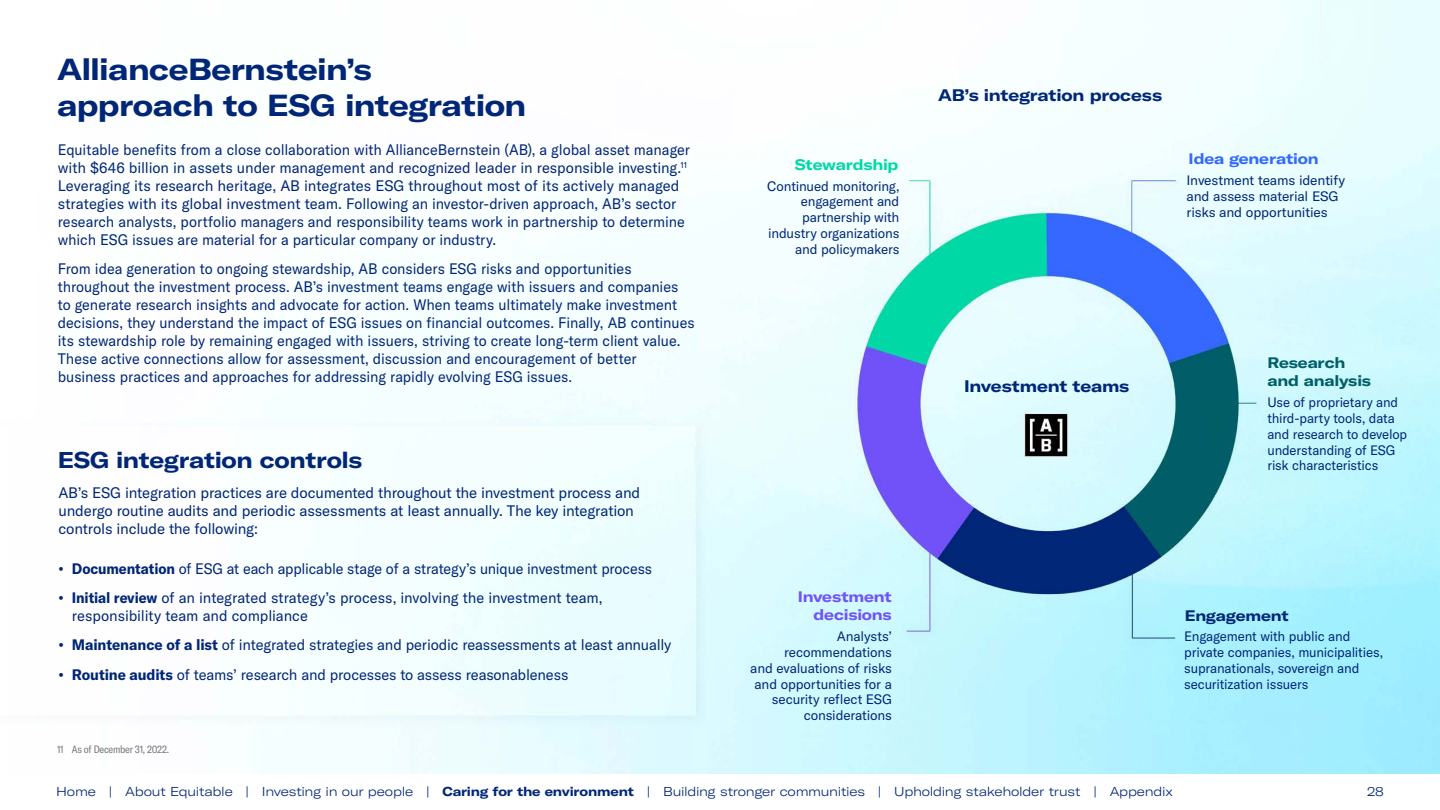
<style>
.page{position:relative;width:1440px;height:810px;background:#fff}
.page>*{position:absolute;margin:0;border:0;box-sizing:border-box;transform-origin:0 0}
.t1{font:700 expanded 30px/36px "GT America";letter-spacing:-.02em;color:#002677}
.t2{font:700 expanded 22.5px "GT America";letter-spacing:-.015em;color:#002677}
.t3{font:700 expanded 16.5px "GT America";letter-spacing:-.01em;color:#002677}
.t4{font:15px/18px "GT America";letter-spacing:-.005em;color:#002677;scale:.96 1}
.t5{font:15px/18px "GT America";letter-spacing:-.005em;color:#002677}
.t6{font:700 expanded 15px/18px "GT America";letter-spacing:-.01em;color:#7153fa;text-align:right}
.t7{font:700 expanded 15px/18px "GT America";letter-spacing:-.015em;color:#005f66}
.t8{font:700 expanded 15px "GT America";letter-spacing:-.01em;color:#3369ff}
.t9{font:700 expanded 15px "GT America";letter-spacing:-.015em;color:#00d9a7}
.t10{font:700 expanded 15px "GT America";letter-spacing:-.015em;color:#002677}
.t11{font:13.5px/15.8px "GT America";letter-spacing:-.01em;color:#002677}
.t12{font:300 expanded 12.75px "GT America";letter-spacing:-.02em;color:#002677}
.t13{font:condensed 10.5px "GT America";letter-spacing:-.025em;color:#75787b}
.s1{font-weight:700}
</style>
<div class="page">
<img style="left:180px;top:0;width:1260px;height:774px">
<h1 class="t1" style="left:57px;top:51px;width:471px">AllianceBernstein’s approach to ESG integration</h1>
<p class="t4" style="left:58px;top:141px;width:660px">Equitable benefits from a close collaboration with AllianceBernstein (AB), a global asset manager with $646 billion in assets under management and recognized leader in responsible investing.<sup>11<br></sup>Leveraging its research heritage, AB integrates ESG throughout most of its actively managed strategies with its global investment team. Following an investor-driven approach, AB’s sector research analysts, portfolio managers and responsibility teams work in partnership to determine which ESG issues are material for a particular company or industry.</p>
<p class="t4" style="left:58px;top:260px;width:665px">From idea generation to ongoing stewardship, AB considers ESG risks and opportunities throughout the investment process. AB’s investment teams engage with issuers and companies to generate research insights and advocate for action. When teams ultimately make investment decisions, they understand the impact of ESG issues on financial outcomes. Finally, AB continues its stewardship role by remaining engaged with issuers, striving to create long-term client value.<br>These active connections allow for assessment, discussion and encouragement of better business practices and approaches for addressing rapidly evolving ESG issues.</p>
<h2 class="t2" style="left:58px;top:446px;width:306px">ESG integration controls</h2>
<p class="t5" style="left:58px;top:484px;width:583px">AB’s ESG integration practices are documented throughout the investment process and undergo routine audits and periodic assessments at least annually. The key integration controls include the following:</p>
<p class="t4" style="left:58px;top:560px;width:620px"><span class="s1">• Documentation</span> of ESG at each applicable stage of a strategy’s unique investment process</p>
<p class="t5" style="left:72px;top:589px;width:532px;text-indent:-13px"><span class="s1">• Initial review</span> of an integrated strategy’s process, involving the investment team, responsibility team and compliance</p>
<p class="t5" style="left:58px;top:636px;width:614px"><span class="s1">• Maintenance of a list</span> of integrated strategies and periodic reassessments at least annually</p>
<p class="t5" style="left:58px;top:665px;width:511px"><span class="s1">• Routine audits</span> of teams’ research and processes to assess reasonableness</p>
<p class="t3" style="left:938px;top:85px;width:225px">AB’s integration process</p>
<p class="t9" style="left:795px;top:155px;width:105px">Stewardship</p>
<p class="t8" style="left:1189px;top:150px;width:131px">Idea generation</p>
<p class="t11" style="left:767px;top:178px;width:134px;text-align:right">Continued monitoring, engagement and partnership with industry organizations and policymakers</p>
<p class="t6" style="left:798px;top:588px;width:96px">Investment decisions</p>
<p class="t11" style="left:750px;top:629px;width:143px;text-align:right">Analysts’ recommendations<br>and evaluations of risks and opportunities for a security reflect ESG considerations</p>
<p class="t3" style="left:964px;top:376px;width:167px">Investment teams</p>
<p class="t11" style="left:1187px;top:173px;width:160px">Investment teams identify and assess material ESG risks and opportunities</p>
<p class="t7" style="left:1267px;top:353px;width:105px">Research and analysis</p>
<p class="t11" style="left:1268px;top:395px;width:141px">Use of proprietary and third-party tools, data and research to develop understanding of ESG risk characteristics</p>
<p class="t10" style="left:1185px;top:606px;width:106px">Engagement</p>
<p class="t11" style="left:1184px;top:629px;width:200px">Engagement with public and private companies, municipalities, supranationals, sovereign and securitization issuers</p>
<p class="t13" style="left:57px;top:744px;width:114px">11 As of December 31, 2022.</p>
<p class="t12" style="left:56px;top:785px;width:1118px">Home | About Equitable | Investing in our people | <span class="s1">Caring for the environment</span> | Building stronger communities | Upholding stakeholder trust | Appendix</p>
<p class="t12" style="left:1367px;top:785px;width:18px">28</p>
</div>
